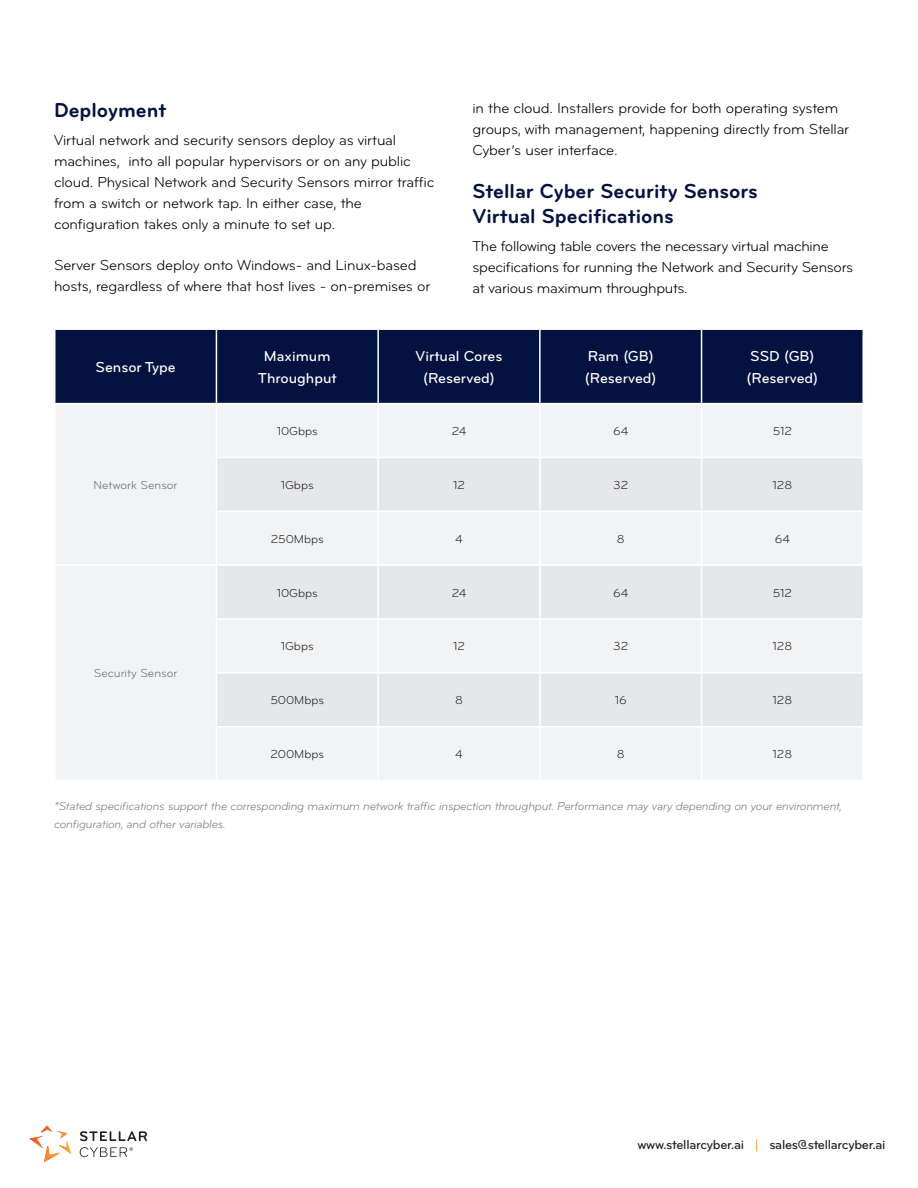
<style>
.page{position:relative;width:918px;height:1188px;background:#fff}
.page>*{position:absolute;margin:0;border:0;box-sizing:border-box;transform-origin:0 0}
.t1{font:700 21px/25.5px "Bryant";color:#031240}
.t2{font:15px/21px "Bryant";letter-spacing:-.01em;color:#000}
.t3{font:500 15px/22.5px "Bryant";color:#fff;text-align:center}
.t4{font:500 13.5px "Bryant";letter-spacing:-.02em;color:#231f20}
.t5{font:italic 12px/18px "Bryant";letter-spacing:-.02em;color:#808080}
.t6{font:12px "Bryant";color:#231f20}
.t7{font:12px "Bryant";color:#6d6e71}
.s1{color:#f09436}
</style>
<div class="page">
<div style="left:56px;top:330px;width:807px;height:73px;background:#031240"></div>
<div style="left:56px;top:405px;width:806px;height:375px;background:#f2f3f4"></div>
<svg style="left:217px;top:458px;width:646px;height:268px;fill:#e6e7e9"></svg>
<hr style="left:216px;top:330px;width:1px;height:73px;background:#fff">
<hr style="left:377px;top:330px;width:2px;height:73px;background:#fff">
<hr style="left:539px;top:330px;width:2px;height:73px;background:#fff">
<hr style="left:701px;top:330px;width:1px;height:73px;background:#fff">
<hr style="left:216px;top:404px;width:1px;height:53px;background:#fff">
<hr style="left:377px;top:404px;width:2px;height:53px;background:#fff">
<hr style="left:539px;top:404px;width:2px;height:53px;background:#fff">
<hr style="left:701px;top:404px;width:1px;height:53px;background:#fff">
<hr style="left:216px;top:457px;width:162px;height:1px;background:#fff">
<hr style="left:216px;top:458px;width:1px;height:53px;background:#fff">
<hr style="left:378px;top:457px;width:162px;height:1px;background:#fff">
<hr style="left:377px;top:458px;width:2px;height:53px;background:#fff">
<hr style="left:540px;top:457px;width:162px;height:1px;background:#fff">
<hr style="left:539px;top:458px;width:2px;height:53px;background:#fff">
<hr style="left:702px;top:457px;width:162px;height:1px;background:#fff">
<hr style="left:701px;top:458px;width:1px;height:53px;background:#fff">
<hr style="left:216px;top:511px;width:162px;height:1px;background:#fff">
<hr style="left:216px;top:512px;width:1px;height:52px;background:#fff">
<hr style="left:378px;top:511px;width:162px;height:1px;background:#fff">
<hr style="left:377px;top:512px;width:2px;height:52px;background:#fff">
<hr style="left:540px;top:511px;width:162px;height:1px;background:#fff">
<hr style="left:539px;top:512px;width:2px;height:52px;background:#fff">
<hr style="left:702px;top:511px;width:162px;height:1px;background:#fff">
<hr style="left:701px;top:512px;width:1px;height:52px;background:#fff">
<hr style="left:54px;top:564px;width:162px;height:2px;background:#fff">
<hr style="left:216px;top:564px;width:162px;height:2px;background:#fff">
<hr style="left:216px;top:566px;width:1px;height:52px;background:#fff">
<hr style="left:378px;top:564px;width:162px;height:2px;background:#fff">
<hr style="left:377px;top:566px;width:2px;height:52px;background:#fff">
<hr style="left:540px;top:564px;width:162px;height:2px;background:#fff">
<hr style="left:539px;top:566px;width:2px;height:52px;background:#fff">
<hr style="left:702px;top:564px;width:162px;height:2px;background:#fff">
<hr style="left:701px;top:566px;width:1px;height:52px;background:#fff">
<hr style="left:216px;top:618px;width:162px;height:2px;background:#fff">
<hr style="left:216px;top:620px;width:1px;height:52px;background:#fff">
<hr style="left:378px;top:618px;width:162px;height:2px;background:#fff">
<hr style="left:377px;top:620px;width:2px;height:52px;background:#fff">
<hr style="left:540px;top:618px;width:162px;height:2px;background:#fff">
<hr style="left:539px;top:620px;width:2px;height:52px;background:#fff">
<hr style="left:702px;top:618px;width:162px;height:2px;background:#fff">
<hr style="left:701px;top:620px;width:1px;height:52px;background:#fff">
<hr style="left:216px;top:672px;width:162px;height:2px;background:#fff">
<hr style="left:216px;top:674px;width:1px;height:52px;background:#fff">
<hr style="left:378px;top:672px;width:162px;height:2px;background:#fff">
<hr style="left:377px;top:674px;width:2px;height:52px;background:#fff">
<hr style="left:540px;top:672px;width:162px;height:2px;background:#fff">
<hr style="left:539px;top:674px;width:2px;height:52px;background:#fff">
<hr style="left:702px;top:672px;width:162px;height:2px;background:#fff">
<hr style="left:701px;top:674px;width:1px;height:52px;background:#fff">
<hr style="left:216px;top:726px;width:162px;height:1px;background:#fff">
<hr style="left:216px;top:727px;width:1px;height:53px;background:#fff">
<hr style="left:378px;top:726px;width:162px;height:1px;background:#fff">
<hr style="left:377px;top:727px;width:2px;height:53px;background:#fff">
<hr style="left:540px;top:726px;width:162px;height:1px;background:#fff">
<hr style="left:539px;top:727px;width:2px;height:53px;background:#fff">
<hr style="left:702px;top:726px;width:162px;height:1px;background:#fff">
<hr style="left:701px;top:727px;width:1px;height:53px;background:#fff">
<svg style="left:80px;top:1131px;width:67px;height:10px"></svg>
<svg style="left:80px;top:1147px;width:53px;height:10px"></svg>
<svg style="left:29px;top:1125px;width:43px;height:37px"></svg>
<h1 class="t1" style="left:54px;top:99px;width:114px">Deployment</h1>
<p class="t2" style="left:54px;top:131px;width:382px">Virtual network and security sensors deploy as virtual machines, into all popular hypervisors or on any public cloud. Physical Network and Security Sensors mirror traffic from a switch or network tap. In either case, the configuration takes only a minute to set up.</p>
<p class="t2" style="left:54px;top:256px;width:378px">Server Sensors deploy onto Windows- and Linux-based hosts, regardless of where that host lives - on-premises or</p>
<p class="t2" style="left:472px;top:98px;width:378px">in the cloud. Installers provide for both operating system groups, with management, happening directly from Stellar<br>Cyber’s user interface.</p>
<h1 class="t1" style="left:472px;top:180px;width:287px">Stellar Cyber Security Sensors<br>Virtual Specifications</h1>
<p class="t2" style="left:472px;top:236px;width:382px">The following table covers the necessary virtual machine specifications for running the Network and Security Sensors at various maximum throughputs.</p>
<p class="t3" style="left:96px;top:357px;width:82px">Sensor Type</p>
<p class="t3" style="left:258px;top:345px;width:80px">Maximum<br>Throughput</p>
<p class="t3" style="left:416px;top:345px;width:88px">Virtual Cores (Reserved)</p>
<p class="t3" style="left:585px;top:345px;width:73px;text-align:left">Ram (GB) (Reserved)</p>
<p class="t3" style="left:746px;top:345px;width:73px;text-align:left">SSD (GB) (Reserved)</p>
<p class="t7" style="left:94px;top:480px;width:85px">Network Sensor</p>
<p class="t7" style="left:94px;top:669px;width:85px">Security Sensor</p>
<p class="t6" style="left:277px;top:426px;width:43px">10Gbps</p>
<p class="t6" style="left:452px;top:426px;width:16px">24</p>
<p class="t6" style="left:613px;top:426px;width:17px">64</p>
<p class="t6" style="left:773px;top:426px;width:21px">512</p>
<p class="t6" style="left:281px;top:480px;width:34px">1Gbps</p>
<p class="t6" style="left:453px;top:480px;width:13px">12</p>
<p class="t6" style="left:613px;top:480px;width:17px">32</p>
<p class="t6" style="left:773px;top:480px;width:21px">128</p>
<p class="t6" style="left:271px;top:534px;width:55px">250Mbps</p>
<p class="t6" style="left:455px;top:534px;width:9px">4</p>
<p class="t6" style="left:617px;top:534px;width:9px">8</p>
<p class="t6" style="left:775px;top:534px;width:17px">64</p>
<p class="t6" style="left:277px;top:588px;width:43px">10Gbps</p>
<p class="t6" style="left:452px;top:588px;width:16px">24</p>
<p class="t6" style="left:613px;top:588px;width:17px">64</p>
<p class="t6" style="left:773px;top:588px;width:21px">512</p>
<p class="t6" style="left:281px;top:642px;width:34px">1Gbps</p>
<p class="t6" style="left:453px;top:642px;width:13px">12</p>
<p class="t6" style="left:613px;top:642px;width:17px">32</p>
<p class="t6" style="left:773px;top:642px;width:21px">128</p>
<p class="t6" style="left:270px;top:696px;width:55px">500Mbps</p>
<p class="t6" style="left:455px;top:696px;width:9px">8</p>
<p class="t6" style="left:615px;top:696px;width:13px">16</p>
<p class="t6" style="left:773px;top:696px;width:21px">128</p>
<p class="t6" style="left:270px;top:750px;width:55px">200Mbps</p>
<p class="t6" style="left:455px;top:750px;width:9px">4</p>
<p class="t6" style="left:617px;top:750px;width:9px">8</p>
<p class="t6" style="left:773px;top:750px;width:21px">128</p>
<p class="t5" style="left:54px;top:798px;width:790px">*Stated specifications support the corresponding maximum network traffic inspection throughput. Performance may vary depending on your environment, configuration, and other variables.</p>
<p class="t4" style="left:637px;top:1140px;width:250px">www.stellarcyber.ai <span class="s1">|</span> sales@stellarcyber.ai</p>
</div>
